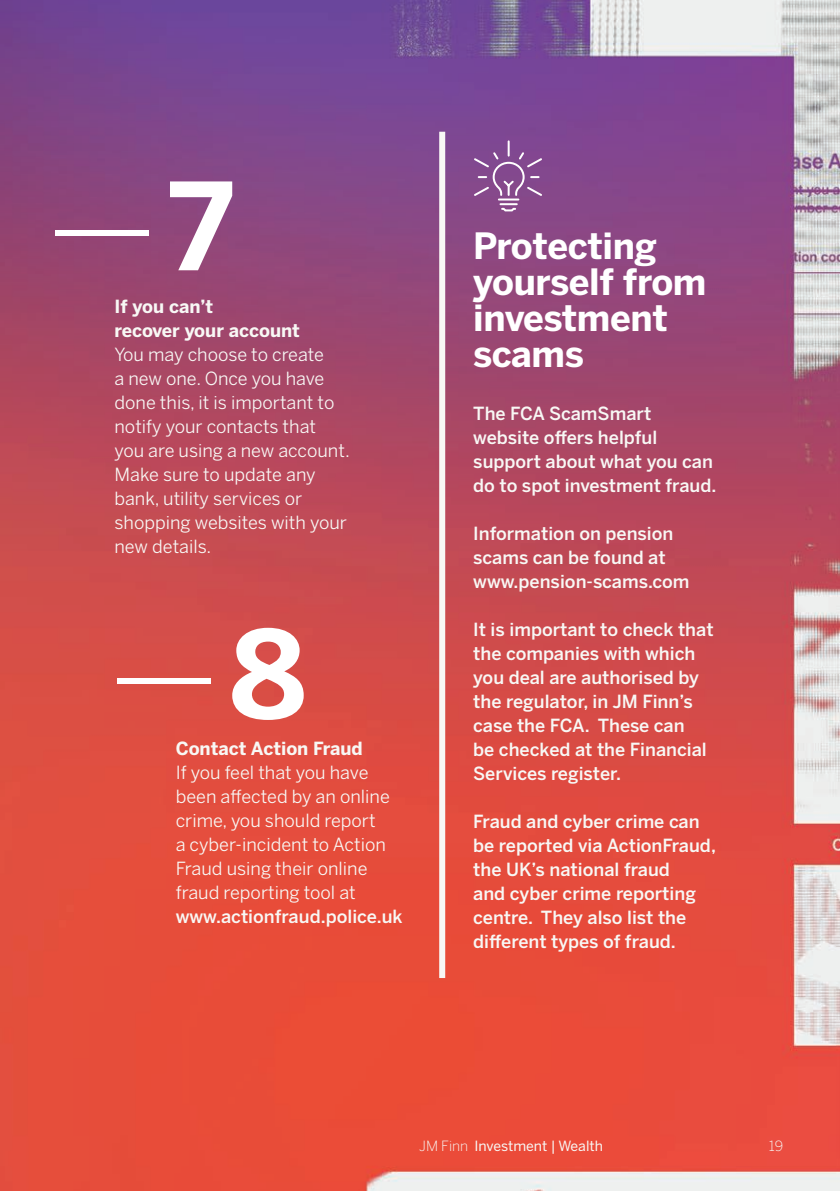
<style>
.page{position:relative;width:840px;height:1191px;background:#fff}
.page>*{position:absolute;margin:0;border:0;box-sizing:border-box;transform-origin:0 0}
.t1{font:300 120px "Benton Sans";color:#fff}
.t2{font:700 36px/36px "Benton Sans";letter-spacing:-.01em;color:#fff}
.t3{font:500 18px/24px "Benton Sans";color:#f8f8f5}
.t4{font:18px/24px "Benton Sans";color:#f8f8f5}
.t5{font:700 18px/24px "Benton Sans";color:#f8f8f5}
.t6{font:14px "Benton Sans";color:#f8f8f5}
.t7{font:300 14px "Benton Sans";color:#f8f8f5}
.s1{font-weight:700}
.s2{font-weight:300}
</style>
<div class="page">
<img style="left:0;top:0;width:839px;height:1191px">
<div style="left:439px;top:132px;width:6px;height:846px;background:#f8f8f5"></div>
<svg style="left:472px;top:139px;width:71px;height:73px;background:#905b99"></svg>
<h1 class="t1" style="left:47px;top:156px;width:188px">—<span class="s1">7</span></h1>
<p class="t5" style="left:114px;top:294px;width:187px">If you can’t<br>recover your account</p>
<p class="t4" style="left:114px;top:342px;width:237px">You may choose to create<br>a new one. Once you have done this, it is important to notify your contacts that you are using a new account.<br>Make sure to update any bank, utility services or shopping websites with your new details.</p>
<h1 class="t1" style="left:108px;top:604px;width:199px">—<span class="s1">8</span></h1>
<p class="t5" style="left:176px;top:736px;width:188px">Contact Action Fraud</p>
<p class="t4" style="left:176px;top:760px;width:215px">If you feel that you have been affected by an online crime, you should report a cyber-incident to Action<br>Fraud using their online fraud reporting tool at</p>
<p class="t3" style="left:176px;top:904px;width:228px">www.actionfraud.police.uk</p>
<h2 class="t2" style="left:473px;top:227px;width:235px">Protecting yourself from investment scams</h2>
<p class="t3" style="left:473px;top:401px;width:244px">The FCA ScamSmart website offers helpful support about what you can do to spot investment fraud.</p>
<p class="t3" style="left:473px;top:521px;width:217px">Information on pension scams can be found at www.pension-scams.com</p>
<p class="t3" style="left:473px;top:617px;width:242px">It is important to check that the companies with which you deal are authorised by the regulator, in JM Finn’s case the FCA. These can<br>be checked at the Financial<br>Services register.</p>
<p class="t3" style="left:473px;top:809px;width:244px">Fraud and cyber crime can be reported via ActionFraud, the UK’s national fraud<br>and cyber crime reporting centre. They also list the different types of fraud.</p>
<p class="t6" style="left:419px;top:1137px;width:185px"><span class="s2">JM Finn</span> Investment | Wealth</p>
<p class="t7" style="left:768px;top:1137px;width:16px">19</p>
</div>
